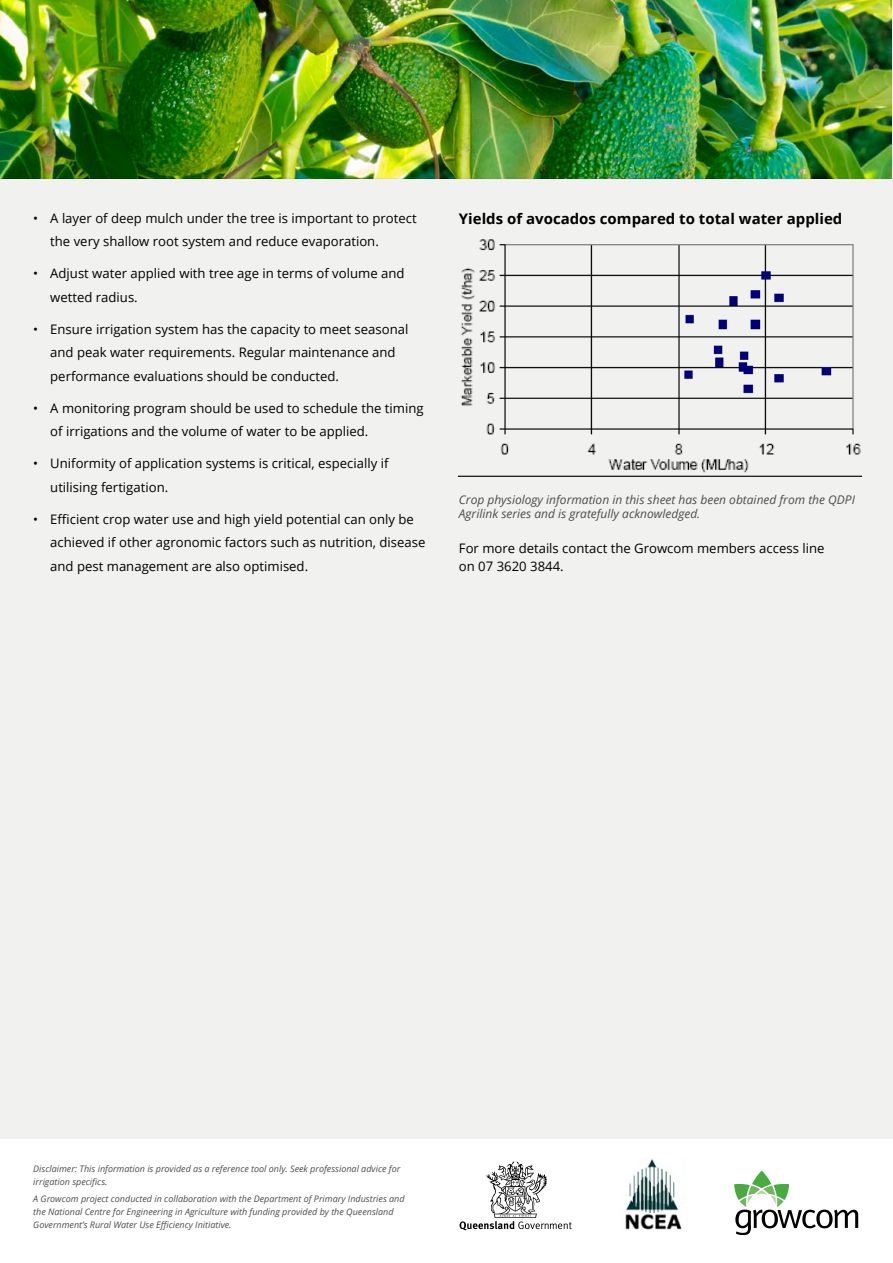
<style>
.page{position:relative;width:893px;height:1263px;background:#fff}
.page>*{position:absolute;margin:0;border:0;box-sizing:border-box;transform-origin:0 0}
.t1{font:700 14.55px "Open Sans";color:#000}
.t2{font:13.2px/23.5px "Open Sans";color:#000}
.t3{font:italic 12px/13.5px "Open Sans";color:#4d4d4f}
.t4{font:italic 9px/13px "Open Sans";color:#4d4d4f}
</style>
<div class="page">
<img style="left:0;top:0;width:891px;height:179px">
<div style="left:0;top:179px;width:893px;height:960px;background:#f1f1ef"></div>
<svg style="left:734px;top:1171px;width:124px;height:64px"></svg>
<img style="left:625px;top:1159px;width:57px;height:71px">
<svg style="left:460px;top:1161px;width:112px;height:69px"></svg>
<img style="left:459px;top:239px;width:402px;height:238px">
<p class="t2" style="left:50px;top:206px;width:368px;text-indent:-17px">• A layer of deep mulch under the tree is important to protect the very shallow root system and reduce evaporation.</p>
<p class="t2" style="left:50px;top:261px;width:356px;text-indent:-17px">• Adjust water applied with tree age in terms of volume and wetted radius.</p>
<p class="t2" style="left:50px;top:317px;width:360px;text-indent:-17px">• Ensure irrigation system has the capacity to meet seasonal and peak water requirements. Regular maintenance and performance evaluations should be conducted.</p>
<p class="t2" style="left:50px;top:396px;width:375px;text-indent:-17px">• A monitoring program should be used to schedule the timing of irrigations and the volume of water to be applied.</p>
<p class="t2" style="left:50px;top:451px;width:340px;text-indent:-17px">• Uniformity of application systems is critical, especially if utilising fertigation.</p>
<p class="t2" style="left:50px;top:507px;width:377px;text-indent:-17px">• Efficient crop water use and high yield potential can only be achieved if other agronomic factors such as nutrition, disease and pest management are also optimised.</p>
<p class="t1" style="left:459px;top:208px;width:385px">Yields of avocados compared to total water applied</p>
<p class="t3" style="left:459px;top:493px;width:397px">Crop physiology information in this sheet has been obtained from the QDPI<br>Agrilink series and is gratefully acknowledged.</p>
<p class="t2" style="left:459px;top:538px;width:367px;line-height:18px">For more details contact the Growcom members access line on 07 3620 3844.</p>
<p class="t4" style="left:33px;top:1162px;width:369px">Disclaimer: This information is provided as a reference tool only. Seek professional advice for irrigation specifics.</p>
<p class="t4" style="left:33px;top:1192px;width:373px">A Growcom project conducted in collaboration with the Department of Primary Industries and the National Centre for Engineering in Agriculture with funding provided by the Queensland<br>Government’s Rural Water Use Efficiency Initiative.</p>
</div>
